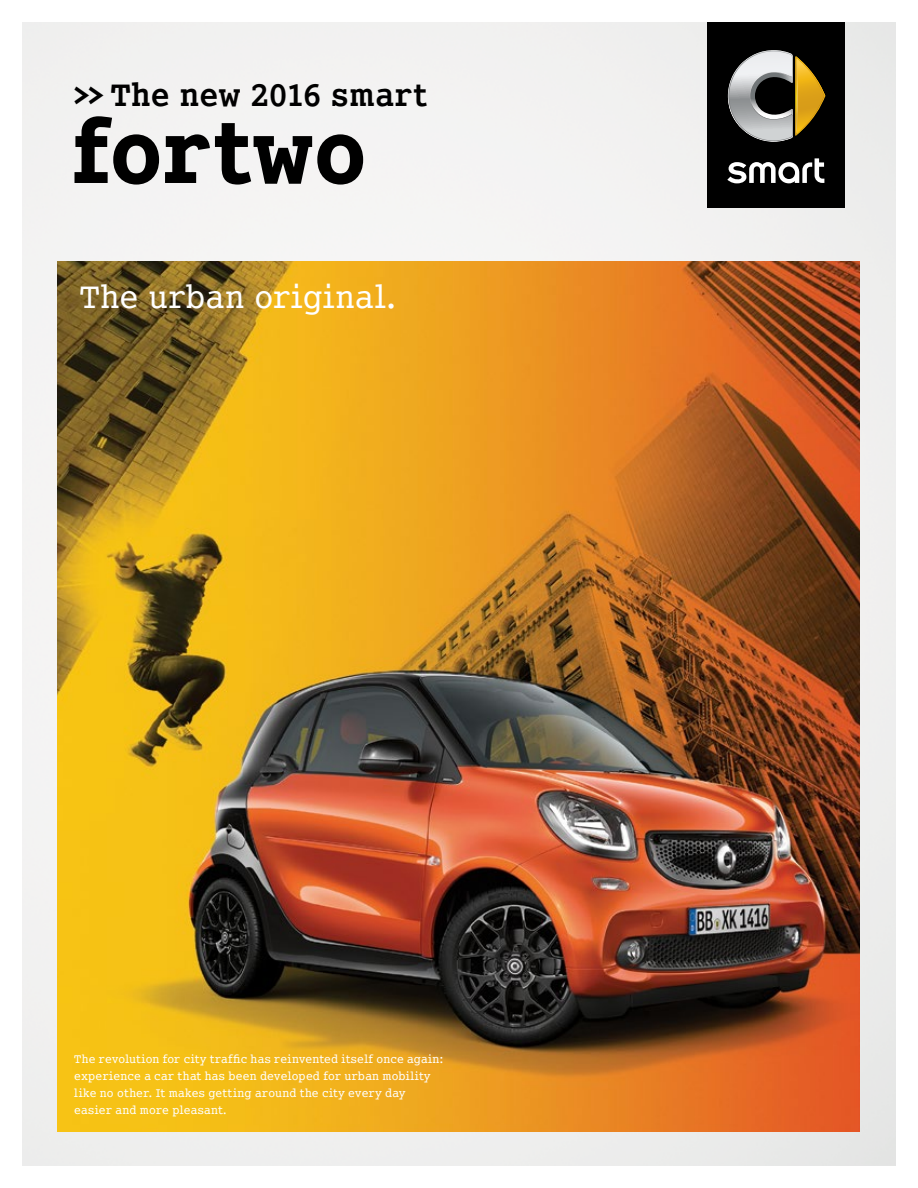
<style>
.page{position:relative;width:918px;height:1188px;background:#fff}
.page>*{position:absolute;margin:0;border:0;box-sizing:border-box;transform-origin:0 0}
.t1{font:800 condensed 106.5px "Smart Courier";letter-spacing:.005em;color:#000}
.t2{font:700 condensed 38.1px "Smart Courier";letter-spacing:.01em;color:#000}
.t3{font:500 condensed 38.1px "Smart Courier";letter-spacing:.02em;color:#fff}
.t4{font:500 condensed 13.65px/16.8px "Smart Courier";letter-spacing:.02em;color:#fff}
</style>
<div class="page">
<div style="left:23px;top:23px;width:872px;height:1142px;background:#f2f1f1"></div>
<div style="left:707px;top:23px;width:138px;height:185px;background:#000"></div>
<svg style="left:727px;top:158px;width:97px;height:25px"></svg>
<svg style="left:728px;top:50px;width:97px;height:92px"></svg>
<img style="left:57px;top:262px;width:803px;height:870px">
<h2 class="t2" style="left:73px;top:71px;width:356px">&gt;&gt; The new 2016 smart</h2>
<h1 class="t1" style="left:73px;top:86px;width:296px">fortwo</h1>
<h2 class="t3" style="left:80px;top:273px;width:318px">The urban original.</h2>
<p class="t4" style="left:74px;top:1050px;width:370px">The revolution for city traffic has reinvented itself once again: experience a car that has been developed for urban mobility like no other. It makes getting around the city every day easier and more pleasant.</p>
</div>
